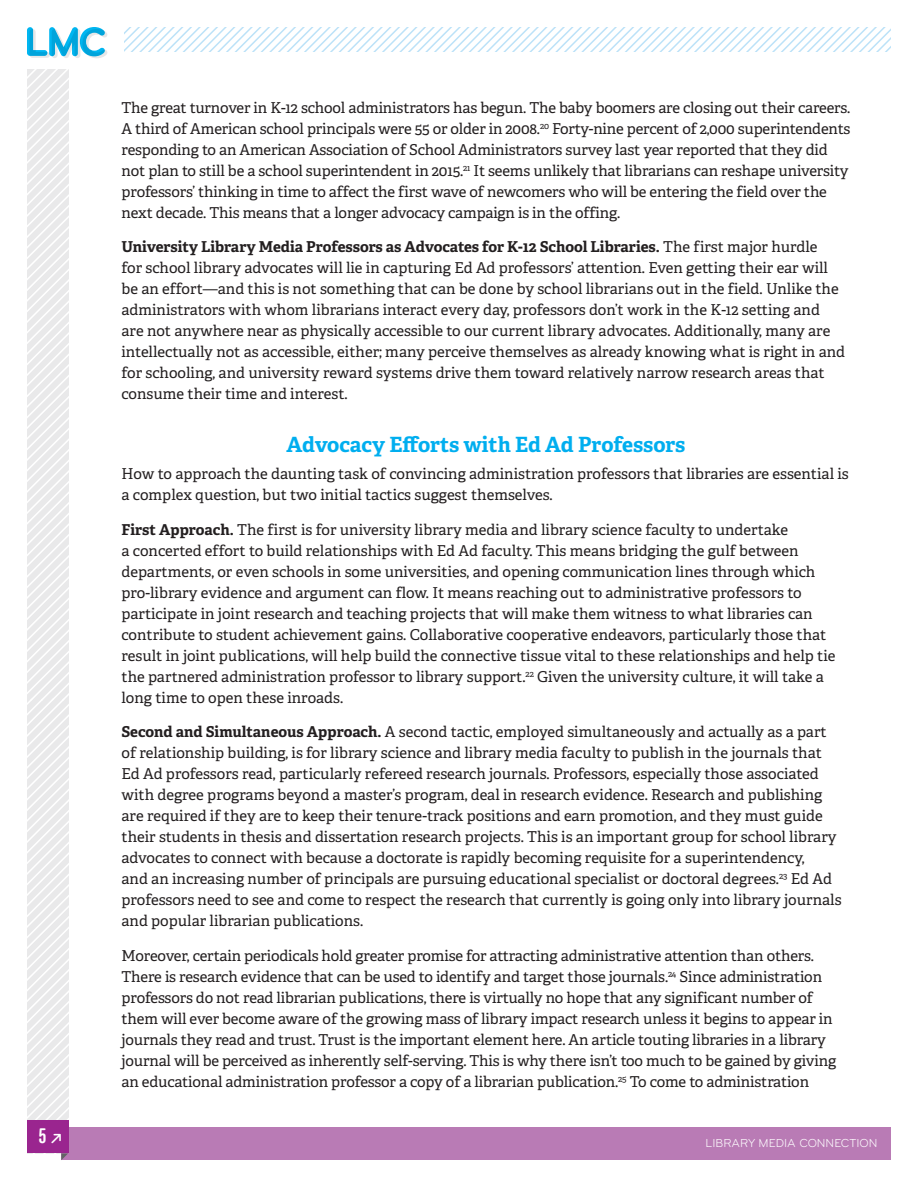
<style>
.page{position:relative;width:918px;height:1188px;background:#fff}
.page>*{position:absolute;margin:0;border:0;box-sizing:border-box;transform-origin:0 0}
.Main_Header{font:700 21px "Adelle Basic";letter-spacing:-.005em;color:#00aeef}
.t1{font:500 21px "Anchor";color:#fff}
.Main-body_Aligned_to{font:15px/21px "Adelle Basic";letter-spacing:-.005em;color:#231f20}
.t2{font:12px "Bryant";color:#fff}
.s1{font-weight:700}
.s2{font-family:"Bryant Pro"}
</style>
<div class="page">
<svg style="left:27px;top:697px;width:42px;height:430px"></svg>
<svg style="left:27px;top:69px;width:41px;height:633px"></svg>
<svg style="left:124px;top:27px;width:767px;height:25px"></svg>
<svg style="left:27px;top:27px;width:80px;height:31px"></svg>
<div style="left:61px;top:1127px;width:830px;height:33px;background:#b97bb5"></div>
<svg style="left:61px;top:1153px;width:7px;height:7px"></svg>
<div style="left:27px;top:1120px;width:41px;height:33px;background:#9a258f"></div>
<p class="Main-body_Aligned_to" style="left:122px;top:97px;width:730px">The great turnover in K-12 school administrators has begun. The baby boomers are closing out their careers.<br>A third of American school principals were 55 or older in 2008.<sup>20</sup> Forty-nine percent of 2,000 superintendents responding to an American Association of School Administrators survey last year reported that they did not plan to still be a school superintendent in 2015.<sup>21</sup> It seems unlikely that librarians can reshape university professors’ thinking in time to affect the first wave of newcomers who will be entering the field over the next decade. This means that a longer advocacy campaign is in the offing.</p>
<p class="Main-body_Aligned_to" style="left:122px;top:236px;width:725px"><span class="s1">University Library Media Professors as Advocates for K-12 School Libraries.</span> The first major hurdle<br>for school library advocates will lie in capturing Ed Ad professors’ attention. Even getting their ear will be an effort—and this is not something that can be done by school librarians out in the field. Unlike the administrators with whom librarians interact every day, professors don’t work in the K-12 setting and are not anywhere near as physically accessible to our current library advocates. Additionally, many are intellectually not as accessible, either; many perceive themselves as already knowing what is right in and for schooling, and university reward systems drive them toward relatively narrow research areas that consume their time and interest.</p>
<p class="Main_Header" style="left:286px;top:431px;width:401px">Advocacy Efforts with Ed Ad Professors</p>
<p class="Main-body_Aligned_to" style="left:122px;top:464px;width:729px">How to approach the daunting task of convincing administration professors that libraries are essential is a complex question, but two initial tactics suggest themselves.</p>
<p class="Main-body_Aligned_to" style="left:122px;top:519px;width:715px"><span class="s1">First Approach.</span> The first is for university library media and library science faculty to undertake<br>a concerted effort to build relationships with Ed Ad faculty. This means bridging the gulf between departments, or even schools in some universities, and opening communication lines through which pro-library evidence and argument can flow. It means reaching out to administrative professors to participate in joint research and teaching projects that will make them witness to what libraries can contribute to student achievement gains. Collaborative cooperative endeavors, particularly those that result in joint publications, will help build the connective tissue vital to these relationships and help tie the partnered administration professor to library support.<sup>22</sup> Given the university culture, it will take a long time to open these inroads.</p>
<p class="Main-body_Aligned_to" style="left:122px;top:722px;width:722px"><span class="s1">Second and Simultaneous Approach.</span> A second tactic, employed simultaneously and actually as a part of relationship building, is for library science and library media faculty to publish in the journals that Ed Ad professors read, particularly refereed research journals. Professors, especially those associated with degree programs beyond a master’s program, deal in research evidence. Research and publishing are required if they are to keep their tenure-track positions and earn promotion, and they must guide their students in thesis and dissertation research projects. This is an important group for school library advocates to connect with because a doctorate is rapidly becoming requisite for a superintendency,<br>and an increasing number of principals are pursuing educational specialist or doctoral degrees.<sup>23</sup> Ed Ad professors need to see and come to respect the research that currently is going only into library journals and popular librarian publications.</p>
<p class="Main-body_Aligned_to" style="left:122px;top:945px;width:716px">Moreover, certain periodicals hold greater promise for attracting administrative attention than others.<br>There is research evidence that can be used to identify and target those journals.<sup>24</sup> Since administration professors do not read librarian publications, there is virtually no hope that any significant number of them will ever become aware of the growing mass of library impact research unless it begins to appear in journals they read and trust. Trust is the important element here. An article touting libraries in a library journal will be perceived as inherently self-serving. This is why there isn’t too much to be gained by giving an educational administration professor a copy of a librarian publication.<sup>25</sup> To come to administration</p>
<h1 class="t1" style="left:39px;top:1124px;width:26px">5 <span class="s2">l</span></h1>
<p class="t2" style="left:706px;top:1136px;width:173px">LIBRARY MEDIA CONNECTION</p>
</div>
